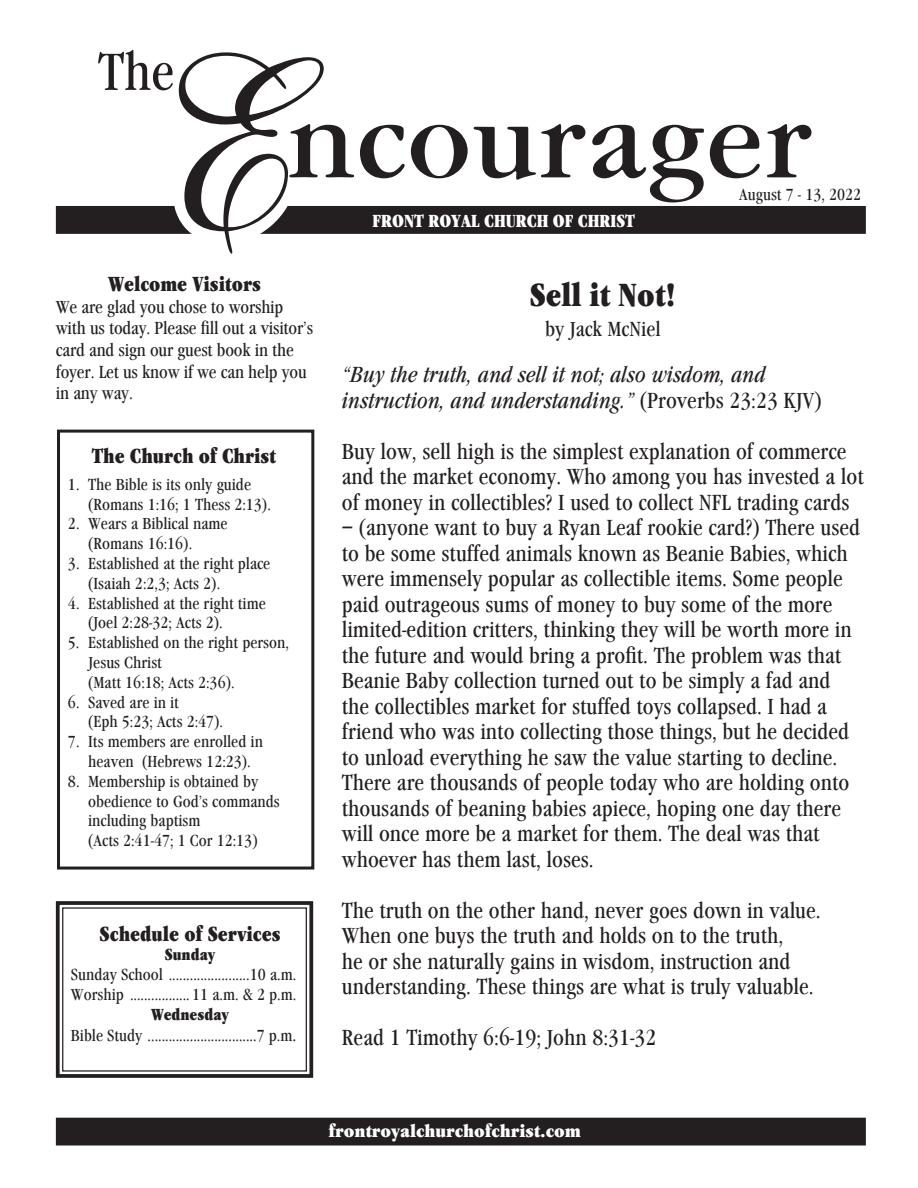
<style>
.page{position:relative;width:918px;height:1188px;background:#fff}
.page>*{position:absolute;margin:0;border:0;box-sizing:border-box;transform-origin:0 0}
.t1{font:240px "English 111 Vivace BT";color:#231f20}
.t2{font:105px "Garamond Cd ITC";color:#231f20;scale:1.3 1}
.t3{font:54px "Garamond Cd ITC";color:#231f20}
.t4{font:900 33px "Garamond Cd ITC";color:#231f20}
.t5{font:22.5px/25.5px "Garamond Cd ITC";color:#231f20}
.t6{font:italic 22.5px/25.5px "Garamond Cd ITC";color:#231f20}
.t7{font:900 21px "Garamond Cd ITC";color:#231f20}
.t8{font:21px "Garamond Cd ITC";color:#231f20}
.t9{font:18px/21.6px "Garamond Cd ITC";letter-spacing:-.01em;color:#231f20}
.t10{font:900 18px "Garamond Cd ITC";color:#fff;scale:1.11 1}
.t11{font:900 18px "Garamond Cd ITC";color:#fff}
.t12{font:16.5px "Garamond Cd ITC";color:#231f20}
.t13{font:900 16.5px "Garamond Cd ITC";color:#231f20}
.s1{font-size:18px}
.s2{font-style:normal}
</style>
<div class="page">
<div style="left:57px;top:207px;width:808px;height:26px;background:#231f20"></div>
<div style="left:56px;top:206px;width:810px;height:28px;border:2px solid #231f20"></div>
<svg style="left:165px;top:206px;width:140px;height:28px"></svg>
<svg style="left:55px;top:901px;width:259px;height:177px"></svg>
<div style="left:62px;top:907px;width:245px;height:165px;border:1px solid #231f20"></div>
<div style="left:57px;top:430px;width:257px;height:440px;border:3px solid #231f20"></div>
<div style="left:57px;top:1119px;width:807px;height:25px;background:#231f20"></div>
<div style="left:56px;top:1118px;width:810px;height:28px;border:3px solid #231f20"></div>
<p class="t3" style="left:98px;top:42px;width:78px">The</p>
<p class="t1" style="left:152px;top:3px;width:145px">E</p>
<p class="t2" style="left:287px;top:85px;width:406px">ncourager</p>
<p class="t12" style="left:739px;top:185px;width:124px">August 7 - 13, 2022</p>
<p class="t11" style="left:373px;top:211px;width:264px">FRONT ROYAL CHURCH OF CHRIST</p>
<p class="t7" style="left:108px;top:272px;width:154px">Welcome Visitors</p>
<p class="t9" style="left:56px;top:296px;width:259px">We are glad you chose to worship with us today. Please fill out a visitor’s card and sign our guest book in the foyer. Let us know if we can help you in any way.</p>
<p class="t7" style="left:92px;top:444px;width:186px">The Church of Christ</p>
<p class="t12" style="left:68px;top:475px;width:185px">1. The Bible is its only guide</p>
<p class="t12" style="left:88px;top:495px;width:184px">(Romans 1:16; 1 Thess 2:13).</p>
<p class="t12" style="left:68px;top:515px;width:161px">2. Wears a Biblical name</p>
<p class="t12" style="left:88px;top:535px;width:105px">(Romans 16:16).</p>
<p class="t12" style="left:68px;top:555px;width:204px">3. Established at the right place</p>
<p class="t12" style="left:88px;top:574px;width:133px">(Isaiah 2:2,3; Acts 2).</p>
<p class="t12" style="left:68px;top:594px;width:199px">4. Established at the right time</p>
<p class="t12" style="left:88px;top:614px;width:136px">(Joel 2:28-32; Acts 2).</p>
<p class="t12" style="left:68px;top:634px;width:223px">5. Established on the right person,</p>
<p class="t12" style="left:89px;top:654px;width:75px">Jesus Christ</p>
<p class="t12" style="left:88px;top:673px;width:148px">(Matt 16:18; Acts 2:36).</p>
<p class="t12" style="left:68px;top:693px;width:113px">6. Saved are in it</p>
<p class="t12" style="left:88px;top:713px;width:136px">(Eph 5:23; Acts 2:47).</p>
<p class="t12" style="left:68px;top:733px;width:197px">7. Its members are enrolled in</p>
<p class="t12" style="left:88px;top:753px;width:164px">heaven (Hebrews 12:23).</p>
<p class="t12" style="left:68px;top:772px;width:192px">8. Membership is obtained by</p>
<p class="t12" style="left:88px;top:792px;width:193px">obedience to God’s commands</p>
<p class="t12" style="left:88px;top:812px;width:114px">including baptism</p>
<p class="t12" style="left:88px;top:832px;width:171px">(Acts 2:41-47; 1 Cor 12:13)</p>
<p class="t7" style="left:100px;top:921px;width:182px">Schedule of Services</p>
<p class="t13" style="left:165px;top:945px;width:52px">Sunday</p>
<p class="t12" style="left:71px;top:966px;width:227px">Sunday School .......................10 a.m.</p>
<p class="t12" style="left:71px;top:985px;width:227px">Worship ................. 11 a.m. &amp; 2 p.m.</p>
<p class="t13" style="left:151px;top:1005px;width:79px">Wednesday</p>
<p class="t12" style="left:71px;top:1027px;width:227px">Bible Study ...............................7 p.m<span class="s1">.</span></p>
<p class="t4" style="left:530px;top:276px;width:148px">Sell it Not!</p>
<p class="t8" style="left:545px;top:317px;width:117px">by Jack McNiel</p>
<p class="t6" style="left:342px;top:362px;width:482px">“Buy the truth, and sell it not; also wisdom, and instruction, and understanding.” <span class="s2">(Proverbs 23:23 KJV)</span></p>
<p class="t5" style="left:342px;top:439px;width:523px">Buy low, sell high is the simplest explanation of commerce and the market economy. Who among you has invested a lot of money in collectibles? I used to collect NFL trading cards</p>
<p class="t5" style="left:342px;top:516px;width:520px">– (anyone want to buy a Ryan Leaf rookie card?) There used to be some stuffed animals known as Beanie Babies, which were immensely popular as collectible items. Some people paid outrageous sums of money to buy some of the more limited-edition critters, thinking they will be worth more in the future and would bring a profit. The problem was that Beanie Baby collection turned out to be simply a fad and the collectibles market for stuffed toys collapsed. I had a friend who was into collecting those things, but he decided to unload everything he saw the value starting to decline.<br>There are thousands of people today who are holding onto thousands of beaning babies apiece, hoping one day there will once more be a market for them. The deal was that whoever has them last, loses.</p>
<p class="t5" style="left:342px;top:898px;width:480px">The truth on the other hand, never goes down in value.<br>When one buys the truth and holds on to the truth,<br>he or she naturally gains in wisdom, instruction and understanding. These things are what is truly valuable.</p>
<p class="t5" style="left:342px;top:1026px;width:316px">Read 1 Timothy 6:6-19; John 8:31-32</p>
<p class="t10" style="left:329px;top:1121px;width:229px">frontroyalchurchofchrist.com</p>
</div>
